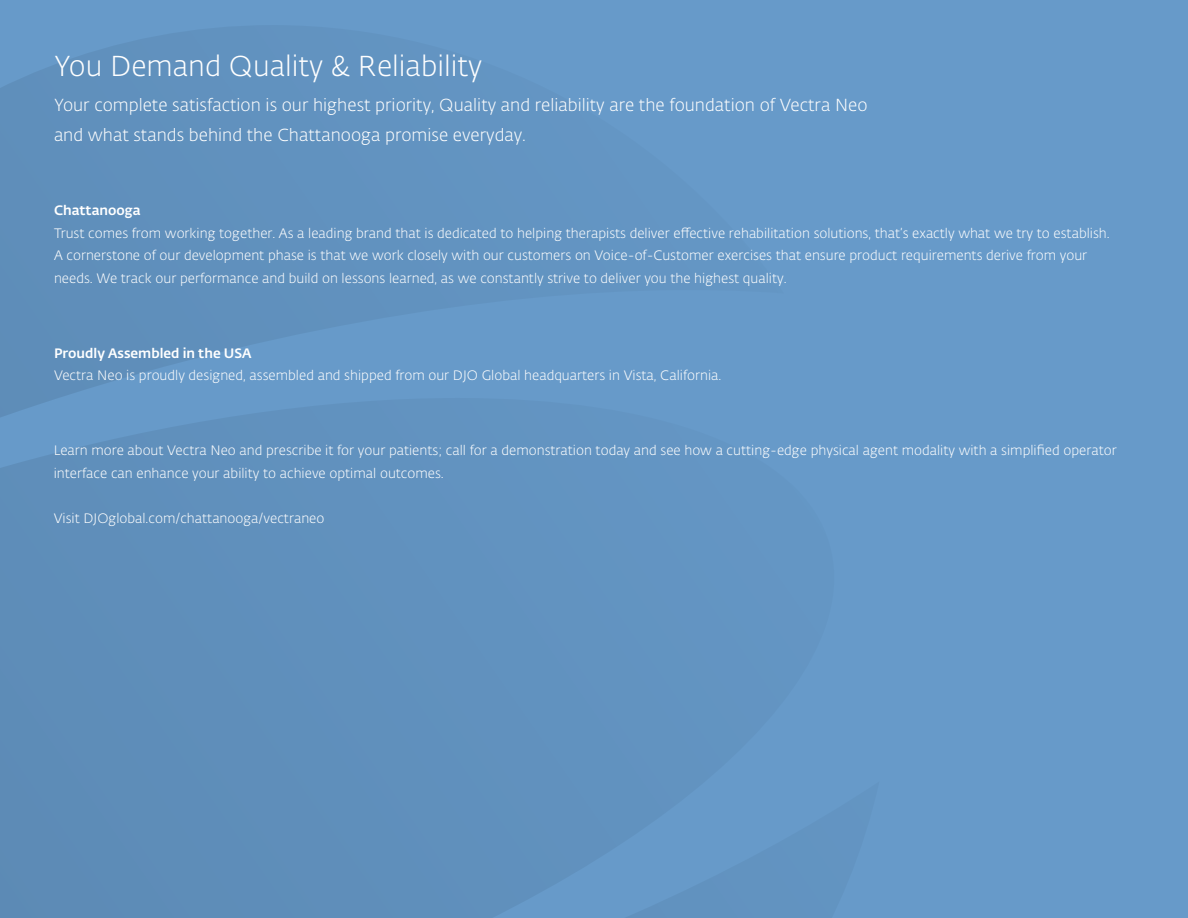
<style>
.page{position:relative;width:1188px;height:918px;background:#679ac9}
.page>*{position:absolute;margin:0;border:0;box-sizing:border-box;transform-origin:0 0}
.t1{font:300 28.5px "Fedra Sans Alt Pro";color:#fff}
.t2{font:300 17.25px/30px "Fedra Sans Alt Pro";color:#fff}
.t3{font:300 13.5px/22.5px "Fedra Sans Alt Pro";color:#fff}
.t4{font:500 13.5px "Fedra Sans Alt Pro";color:#fff}
</style>
<div class="page">
<svg style="left:0;top:31px;width:390px;height:367px"></svg>
<div style="left:0;top:398px;width:667px;height:520px;background:#6090bd"></div>
<p class="t1" style="left:54px;top:47px;width:430px">You Demand Quality &amp; Reliability</p>
<p class="t2" style="left:54px;top:89px;width:815px">Your complete satisfaction is our highest priority, Quality and reliability are the foundation of Vectra Neo and what stands behind the Chattanooga promise everyday.</p>
<p class="t4" style="left:54px;top:200px;width:88px">Chattanooga</p>
<p class="t3" style="left:54px;top:221px;width:1057px">Trust comes from working together. As a leading brand that is dedicated to helping therapists deliver effective rehabilitation solutions, that’s exactly what we try to establish.<br>A cornerstone of our development phase is that we work closely with our customers on Voice-of-Customer exercises that ensure product requirements derive from your needs. We track our performance and build on lessons learned, as we constantly strive to deliver you the highest quality.</p>
<p class="t4" style="left:54px;top:342px;width:199px">Proudly Assembled in the USA</p>
<p class="t3" style="left:54px;top:364px;width:669px">Vectra Neo is proudly designed, assembled and shipped from our DJO Global headquarters in Vista, California.</p>
<p class="t3" style="left:54px;top:439px;width:1064px">Learn more about Vectra Neo and prescribe it for your patients; call for a demonstration today and see how a cutting-edge physical agent modality with a simplified operator interface can enhance your ability to achieve optimal outcomes.</p>
<p class="t3" style="left:54px;top:507px;width:272px">Visit DJOglobal.com/chattanooga/vectraneo</p>
</div>
